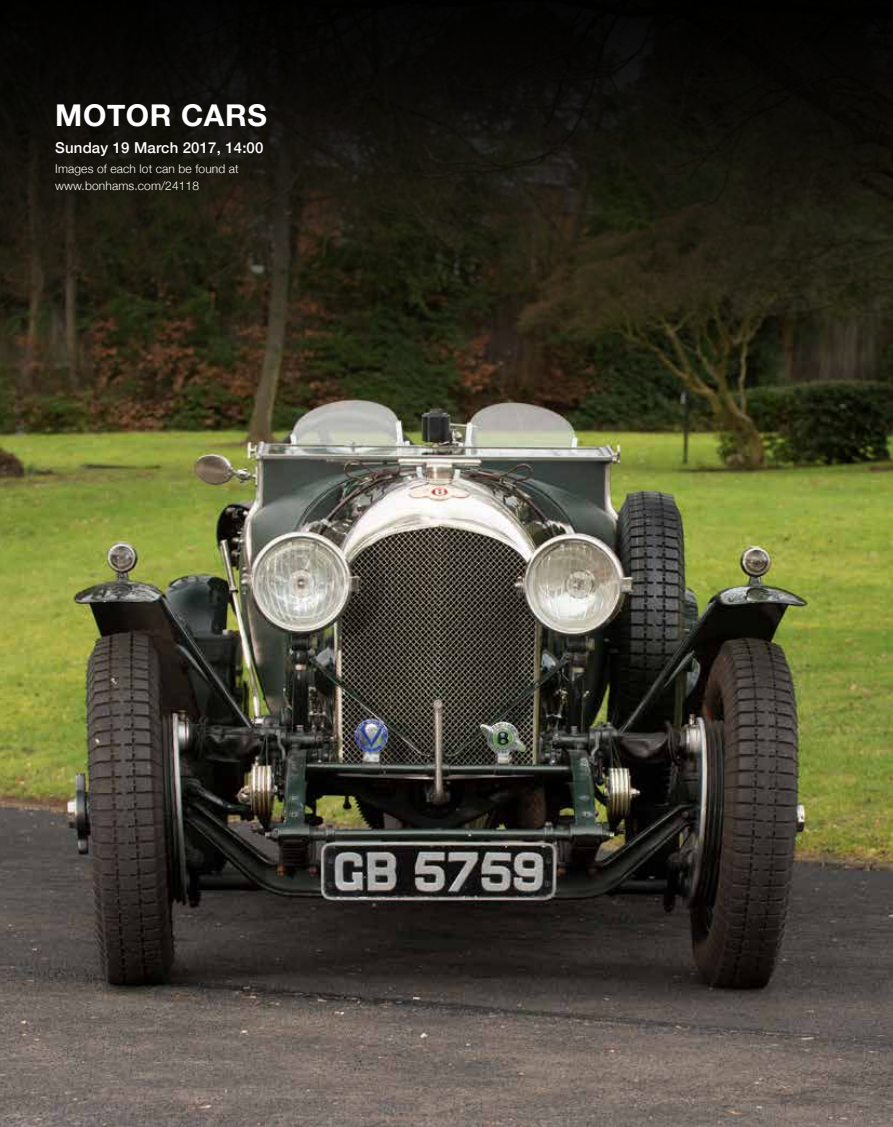
<style>
.page{position:relative;width:893px;height:1127px;background:#fff}
.page>*{position:absolute;margin:0;border:0;box-sizing:border-box;transform-origin:0 0}
.t1{font:700 30px "Helvetica Neue";letter-spacing:.02em;color:#fff}
.t2{font:500 15px "Helvetica Neue";letter-spacing:.01em;color:#fff}
.t3{font:300 12px/16.5px "Helvetica Neue";letter-spacing:.01em;color:#fff}
</style>
<div class="page">
<img style="left:0;top:0;width:893px;height:1127px">
<h1 class="t1" style="left:55px;top:92px;width:213px">MOTOR CARS</h1>
<p class="t2" style="left:55px;top:135px;width:210px">Sunday 19 March 2017, 14:00</p>
<p class="t3" style="left:55px;top:160px;width:185px">Images of each lot can be found at www.bonhams.com/24118</p>
</div>
